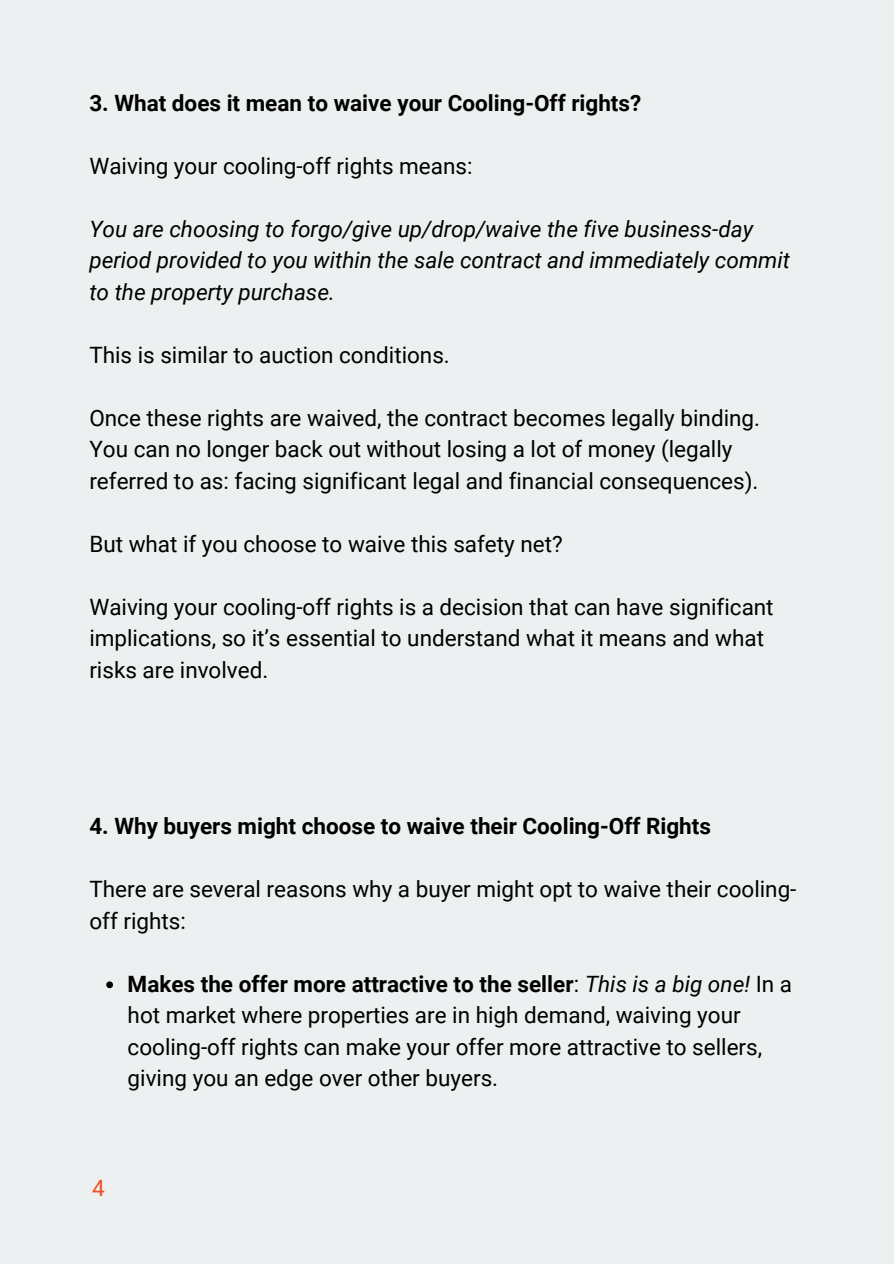
<style>
.page{position:relative;width:894px;height:1264px;background:#fff}
.page>*{position:absolute;margin:0;border:0;box-sizing:border-box;transform-origin:0 0}
.t1{font:22.5px/31.5px "Roboto";color:#000}
.t2{font:italic 22.5px/31.5px "Roboto";color:#000}
.t3{font:700 22.5px "Roboto";color:#000}
.t4{font:22.5px "Roboto";color:#ef4f24}
.s1{font-weight:700}
.s2{font-style:italic}
</style>
<div class="page">
<div style="left:0;top:0;width:893px;height:1263px;background:#ecf0f0"></div>
<svg style="left:106px;top:981px;width:7px;height:7px"></svg>
<h1 class="t3" style="left:89px;top:90px;width:553px">3. What does it mean to waive your Cooling-Off rights?</h1>
<p class="t1" style="left:89px;top:150px;width:384px">Waiving your cooling-off rights means:</p>
<p class="t2" style="left:89px;top:213px;width:702px">You are choosing to forgo/give up/drop/waive the five business-day period provided to you within the sale contract and immediately commit to the property purchase.</p>
<p class="t1" style="left:89px;top:339px;width:362px">This is similar to auction conditions.</p>
<p class="t1" style="left:89px;top:402px;width:672px">Once these rights are waived, the contract becomes legally binding.<br>You can no longer back out without losing a lot of money (legally referred to as: facing significant legal and financial consequences).</p>
<p class="t1" style="left:89px;top:528px;width:474px">But what if you choose to waive this safety net?</p>
<p class="t1" style="left:89px;top:591px;width:685px">Waiving your cooling-off rights is a decision that can have significant implications, so it’s essential to understand what it means and what risks are involved.</p>
<p class="t3" style="left:89px;top:813px;width:623px">4. Why buyers might choose to waive their Cooling-Off Rights</p>
<p class="t1" style="left:89px;top:873px;width:708px">There are several reasons why a buyer might opt to waive their cooling&shy;off rights:</p>
<p class="t1" style="left:128px;top:968px;width:665px"><span class="s1">Makes the offer more attractive to the seller</span>: <span class="s2">This is a big one!</span> In a hot market where properties are in high demand, waiving your cooling-off rights can make your offer more attractive to sellers, giving you an edge over other buyers.</p>
<h1 class="t4" style="left:92px;top:1174px;width:14px">4</h1>
</div>
